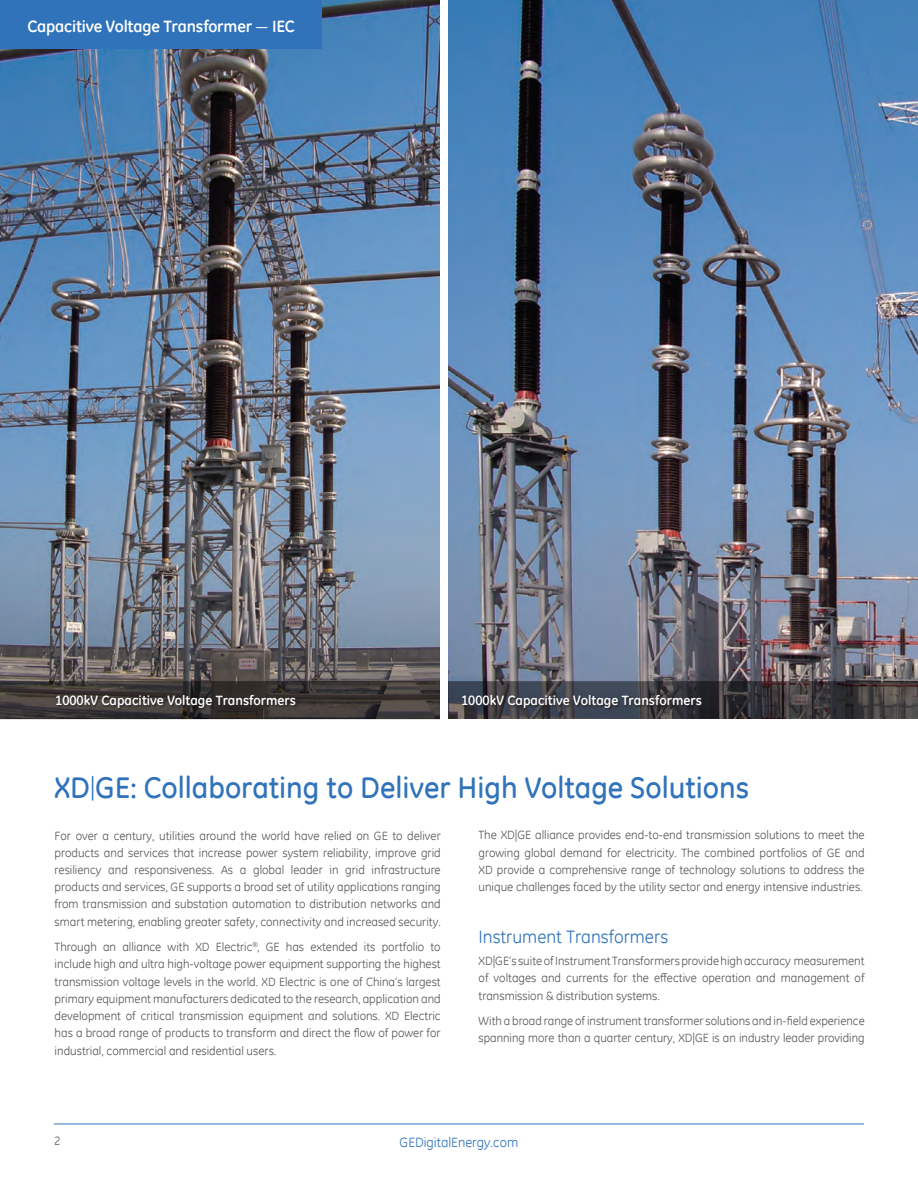
<style>
.page{position:relative;width:918px;height:1188px;background:#fff}
.page>*{position:absolute;margin:0;border:0;box-sizing:border-box;transform-origin:0 0}
.XD_Section_Head{font:500 30px "GE Inspira";color:#3073ba}
.XD_Section_Sub{font:18px "GE Inspira";color:#3073ba}
.t1{font:700 16.5px "GE Inspira";letter-spacing:-.01em;color:#fff}
.XD_new_picture_capti{font:700 13.5px "GE Inspira";color:#fff}
.t2{font:13.5px "GE Inspira";color:#3073ba}
.XD_Copy{font:12px/17.2px "GE Inspira";color:#57585a;text-align:justify}
.s1{font-weight:400}
.s2{font-weight:400;font-size:24px}
</style>
<div class="page">
<hr style="left:54px;top:1124px;width:810px;height:1px;background:#3073ba">
<img style="left:0;top:0;width:440px;height:681px">
<img style="left:448px;top:0;width:470px;height:681px">
<svg style="left:0;top:681px;width:918px;height:38px;background:#3c383a"></svg>
<svg style="left:462px;top:695px;width:242px;height:16px;background:#35373f"></svg>
<div style="left:440px;top:0;width:8px;height:723px;background:#fff"></div>
<svg style="left:56px;top:695px;width:242px;height:16px;background:#38322f"></svg>
<div style="left:0;top:0;width:322px;height:49px;background:#3073ba"></div>
<h3 class="t1" style="left:28px;top:16px;width:269px">Capacitive Voltage Transformer <span class="s1">—</span> IEC</h3>
<p class="XD_new_picture_capti" style="left:55px;top:692px;width:242px">1000kV Capacitive Voltage Transformers</p>
<p class="XD_new_picture_capti" style="left:461px;top:692px;width:242px">1000kV Capacitive Voltage Transformers</p>
<p class="XD_Section_Head" style="left:54px;top:770px;width:697px">XD<span class="s2">|</span>GE: Collaborating to Deliver High Voltage Solutions</p>
<p class="XD_Copy" style="left:55px;top:826px;width:388px">For over a century, utilities around the world have relied on GE to deliver products and services that increase power system reliability, improve grid resiliency and responsiveness. As a global leader in grid infrastructure products and services, GE supports a broad set of utility applications ranging from transmission and substation automation to distribution networks and smart metering, enabling greater safety, connectivity and increased security.</p>
<p class="XD_Copy" style="left:55px;top:938px;width:388px">Through an alliance with XD Electric<sup>®</sup>, GE has extended its portfolio to include high and ultra high-voltage power equipment supporting the highest transmission voltage levels in the world. XD Electric is one of China’s largest primary equipment manufacturers dedicated to the research, application and development of critical transmission equipment and solutions. XD Electric has a broad range of products to transform and direct the flow of power for industrial, commercial and residential users.</p>
<p class="XD_Copy" style="left:479px;top:826px;width:388px">The XD|GE alliance provides end-to-end transmission solutions to meet the growing global demand for electricity. The combined portfolios of GE and XD provide a comprehensive range of technology solutions to address the unique challenges faced by the utility sector and energy intensive industries.</p>
<p class="XD_Section_Sub" style="left:479px;top:925px;width:191px">Instrument Transformers</p>
<p class="XD_Copy" style="left:479px;top:952px;width:388px">XD|GE’s suite of Instrument Transformers provide high accuracy measurement of voltages and currents for the effective operation and management of transmission &amp; distribution systems.</p>
<p class="XD_Copy" style="left:479px;top:1012px;width:388px">With a broad range of instrument transformer solutions and in-field experience spanning more than a quarter century, XD|GE is an industry leader providing</p>
<p class="XD_Copy" style="left:54px;top:1132px;width:8px">2</p>
<p class="t2" style="left:400px;top:1134px;width:120px">GEDigitalEnergy.com</p>
</div>
